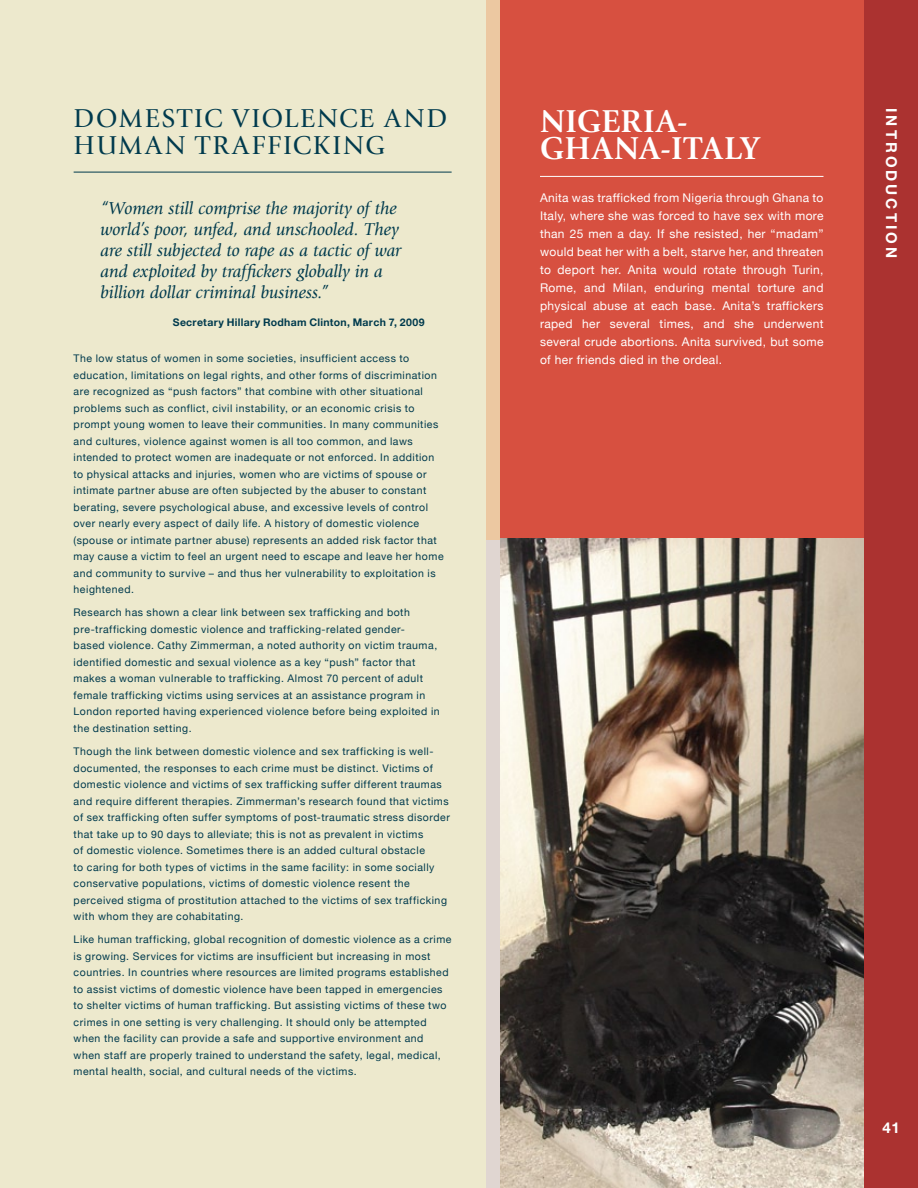
<style>
.page{position:relative;width:918px;height:1188px;background:#fff}
.page>*{position:absolute;margin:0;border:0;box-sizing:border-box;transform-origin:0 0}
.t1{font:700 33px/27px "Giovanni Std";letter-spacing:.01em;color:#fff}
.t2{font:27px "Giovanni Std";letter-spacing:.075em;color:#003a4d}
.t3{font:italic 18px/21px "Giovanni Std";color:#003a4d}
.t4{font:700 15px "Helvetica Neue LT Std";letter-spacing:.2em;color:#fff}
.t5{font:12px/18px "Helvetica Neue";letter-spacing:.03em;color:#fff;text-align:justify}
.t6{font:10.5px/16.5px "Helvetica Neue";letter-spacing:.05em;color:#003a4d}
.t7{font:700 10.5px "Helvetica Neue";letter-spacing:.025em;color:#003a4d}
</style>
<div class="page">
<div style="left:0;top:0;width:532px;height:1188px;background:#ede9cd"></div>
<div style="left:491px;top:0;width:427px;height:1188px;background:#d75040"></div>
<hr style="left:74px;top:172px;width:378px;height:1px;background:#003a4d">
<hr style="left:540px;top:176px;width:284px;height:1px;background:#fff">
<img style="left:500px;top:539px;width:364px;height:649px">
<div style="left:486px;top:0;width:14px;height:540px;background:#ecc8a1"></div>
<div style="left:864px;top:0;width:54px;height:1188px;background:#ab3230"></div>
<div style="left:486px;top:540px;width:14px;height:648px;background:#e0d6d1"></div>
<h2 class="t2" style="left:74px;top:103px;width:42px">DOMESTIC</h2>
<h2 class="t2" style="left:232px;top:103px;width:38px">VIOLENCE</h2>
<h2 class="t2" style="left:384px;top:103px;width:22px">AND</h2>
<h2 class="t2" style="left:74px;top:130px;width:47px">HUMAN</h2>
<h2 class="t2" style="left:195px;top:130px;width:35px">TRAFFICKING</h2>
<h3 class="t3" style="left:101px;top:198px;width:302px">“Women still comprise the majority of the world’s poor, unfed, and unschooled. They are still subjected to rape as a tactic of war and exploited by traffickers globally in a billion dollar criminal business.”</h3>
<p class="t7" style="left:173px;top:315px;width:253px">Secretary Hillary Rodham Clinton, March 7, 2009</p>
<p class="t6" style="left:74px;top:350px;width:372px">The low status of women in some societies, insufficient access to education, limitations on legal rights, and other forms of discrimination are recognized as “push factors” that combine with other situational problems such as conflict, civil instability, or an economic crisis to prompt young women to leave their communities. In many communities and cultures, violence against women is all too common, and laws intended to protect women are inadequate or not enforced. In addition to physical attacks and injuries, women who are victims of spouse or intimate partner abuse are often subjected by the abuser to constant berating, severe psychological abuse, and excessive levels of control over nearly every aspect of daily life. A history of domestic violence (spouse or intimate partner abuse) represents an added risk factor that may cause a victim to feel an urgent need to escape and leave her home and community to survive – and thus her vulnerability to exploitation is heightened.</p>
<p class="t6" style="left:74px;top:604px;width:368px">Research has shown a clear link between sex trafficking and both pre-trafficking domestic violence and trafficking-related gender-<br>based violence. Cathy Zimmerman, a noted authority on victim trauma, identified domestic and sexual violence as a key “push” factor that makes a woman vulnerable to trafficking. Almost 70 percent of adult female trafficking victims using services at an assistance program in London reported having experienced violence before being exploited in the destination setting.</p>
<p class="t6" style="left:74px;top:743px;width:378px">Though the link between domestic violence and sex trafficking is well&shy;documented, the responses to each crime must be distinct. Victims of domestic violence and victims of sex trafficking suffer different traumas and require different therapies. Zimmerman’s research found that victims of sex trafficking often suffer symptoms of post-traumatic stress disorder that take up to 90 days to alleviate; this is not as prevalent in victims<br>of domestic violence. Sometimes there is an added cultural obstacle<br>to caring for both types of victims in the same facility: in some socially conservative populations, victims of domestic violence resent the perceived stigma of prostitution attached to the victims of sex trafficking with whom they are cohabitating.</p>
<p class="t6" style="left:74px;top:931px;width:379px">Like human trafficking, global recognition of domestic violence as a crime is growing. Services for victims are insufficient but increasing in most countries. In countries where resources are limited programs established to assist victims of domestic violence have been tapped in emergencies to shelter victims of human trafficking. But assisting victims of these two crimes in one setting is very challenging. It should only be attempted when the facility can provide a safe and supportive environment and when staff are properly trained to understand the safety, legal, medical, mental health, social, and cultural needs of the victims.</p>
<h1 class="t1" style="left:540px;top:108px;width:221px">NIGERIA-<br>GHANA-ITALY</h1>
<p class="t5" style="left:540px;top:188px;width:285px">Anita was trafficked from Nigeria through Ghana to Italy, where she was forced to have sex with more than 25 men a day. If she resisted, her “madam” would beat her with a belt, starve her, and threaten to deport her. Anita would rotate through Turin, Rome, and Milan, enduring mental torture and physical abuse at each base. Anita’s traffickers raped her several times, and she underwent several crude abortions. Anita survived, but some of her friends died in the ordeal.</p>
<h3 class="t4" style="left:901px;top:108px;width:151px;rotate:90deg">INTRODUCTION</h3>
<h3 class="t4" style="left:883px;top:1118px;width:19px">41</h3>
</div>
